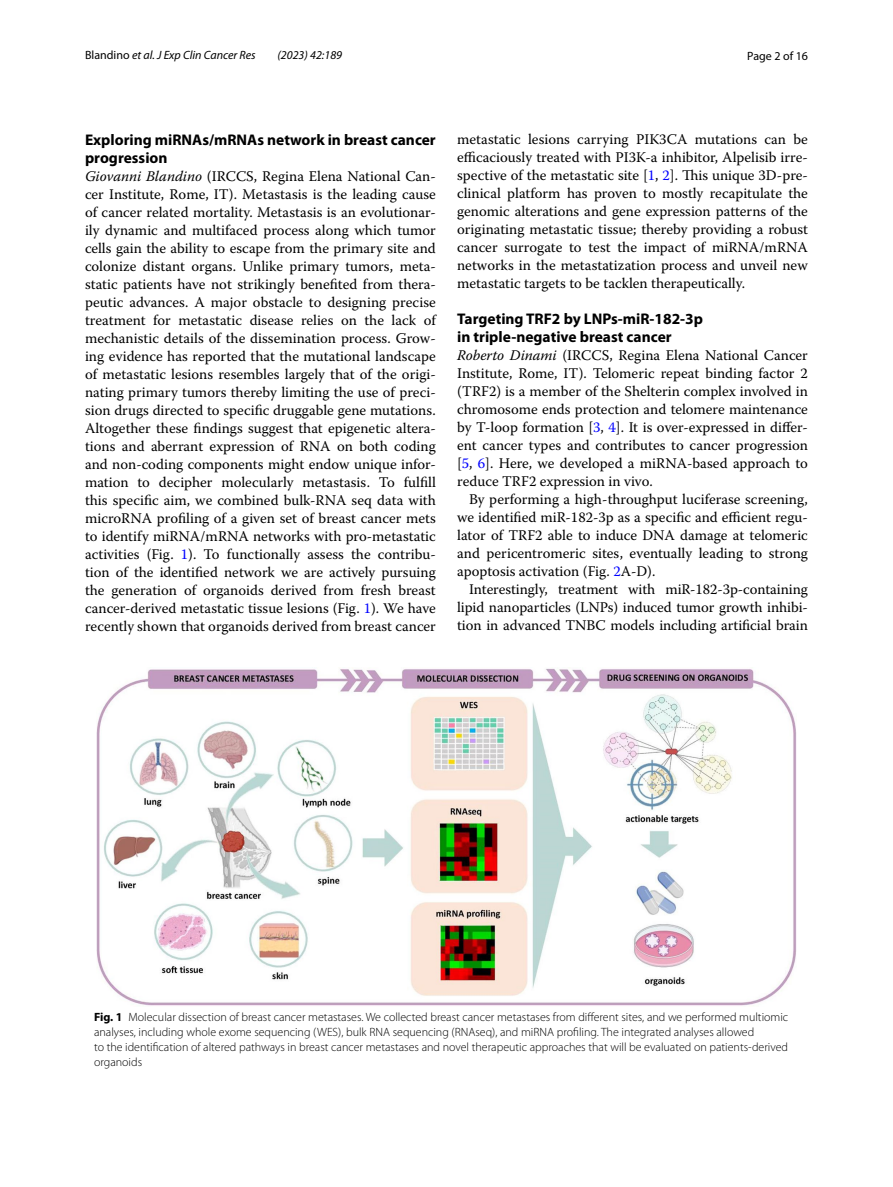
<style>
.page{position:relative;width:893px;height:1187px;background:#fff}
.page>*{position:absolute;margin:0;border:0;box-sizing:border-box;transform-origin:0 0}
.t1{font:700 15.45px/18px "Myriad Pro";color:#000}
.t2{font:14.7px/18px "Warnock Pro";color:#000;text-align:justify}
.t3{font:300 12px/15px "Myriad Pro";color:#000}
.t4{font:italic 12px "Myriad Pro";color:#000}
.t5{font:12px "Myriad Pro";color:#000}
.s1{font-style:normal}
.s2{font-style:italic}
.s3{color:#00f}
.s4{font-weight:700}
</style>
<div class="page">
<img style="left:96px;top:667px;width:701px;height:339px">
<p class="t4" style="left:85px;top:48px;width:172px"><span class="s1">Blandino</span> et al. J Exp Clin Cancer Res</p>
<p class="t4" style="left:277px;top:48px;width:66px">(2023) 42:189</p>
<p class="t5" style="left:747px;top:48px;width:62px">Page 2 of 16</p>
<p class="t1" style="left:85px;top:130px;width:352px">Exploring miRNAs/mRNAs network in breast cancer progression</p>
<p class="t2" style="left:85px;top:166px;width:352px"><span class="s2">Giovanni Blandino</span> (IRCCS, Regina Elena National Can&shy;cer Institute, Rome, IT). Metastasis is the leading cause of cancer related mortality. Metastasis is an evolutionar&shy;ily dynamic and multifaced process along which tumor cells gain the ability to escape from the primary site and colonize distant organs. Unlike primary tumors, meta&shy;static patients have not strikingly benefited from thera&shy;peutic advances. A major obstacle to designing precise treatment for metastatic disease relies on the lack of mechanistic details of the dissemination process. Grow&shy;ing evidence has reported that the mutational landscape of metastatic lesions resembles largely that of the origi&shy;nating primary tumors thereby limiting the use of preci&shy;sion drugs directed to specific druggable gene mutations.<br>Altogether these findings suggest that epigenetic altera&shy;tions and aberrant expression of RNA on both coding and non-coding components might endow unique infor&shy;mation to decipher molecularly metastasis. To fulfill this specific aim, we combined bulk-RNA seq data with microRNA profiling of a given set of breast cancer mets to identify miRNA/mRNA networks with pro-metastatic activities (Fig. <span class="s3">1</span>). To functionally assess the contribu&shy;tion of the identified network we are actively pursuing the generation of organoids derived from fresh breast cancer-derived metastatic tissue lesions (Fig. <span class="s3">1</span>). We have recently shown that organoids derived from breast cancer</p>
<p class="t2" style="left:457px;top:130px;width:352px">metastatic lesions carrying PIK3CA mutations can be efficaciously treated with PI3K-a inhibitor, Alpelisib irre&shy;spective of the metastatic site [<span class="s3">1</span>, <span class="s3">2</span>]. This unique 3D-pre&shy;clinical platform has proven to mostly recapitulate the genomic alterations and gene expression patterns of the originating metastatic tissue; thereby providing a robust cancer surrogate to test the impact of miRNA/mRNA networks in the metastatization process and unveil new metastatic targets to be tacklen therapeutically.</p>
<p class="t1" style="left:457px;top:309px;width:247px">Targeting TRF2 by LNPs‑miR‑182‑3p in triple‑negative breast cancer</p>
<p class="t2" style="left:457px;top:346px;width:352px"><span class="s2">Roberto Dinami</span> (IRCCS, Regina Elena National Cancer Institute, Rome, IT). Telomeric repeat binding factor 2 (TRF2) is a member of the Shelterin complex involved in chromosome ends protection and telomere maintenance by T-loop formation [<span class="s3">3</span>, <span class="s3">4</span>]. It is over-expressed in differ&shy;ent cancer types and contributes to cancer progression [<span class="s3">5</span>, <span class="s3">6</span>]. Here, we developed a miRNA-based approach to reduce TRF2 expression in vivo.</p>
<p class="t2" style="left:457px;top:490px;width:352px;text-indent:12px">By performing a high-throughput luciferase screening, we identified miR-182-3p as a specific and efficient regu&shy;lator of TRF2 able to induce DNA damage at telomeric and pericentromeric sites, eventually leading to strong apoptosis activation (Fig. <span class="s3">2</span>A-D).</p>
<p class="t2" style="left:457px;top:580px;width:352px;text-indent:12px">Interestingly, treatment with miR-182-3p-containing lipid nanoparticles (LNPs) induced tumor growth inhibi&shy;tion in advanced TNBC models including artificial brain</p>
<p class="t3" style="left:94px;top:1009px;width:696px"><span class="s4">Fig. 1</span> Molecular dissection of breast cancer metastases. We collected breast cancer metastases from different sites, and we performed multiomic analyses, including whole exome sequencing (WES), bulk RNA sequencing (RNAseq), and miRNA profiling. The integrated analyses allowed<br>to the identification of altered pathways in breast cancer metastases and novel therapeutic approaches that will be evaluated on patients-derived organoids</p>
</div>
